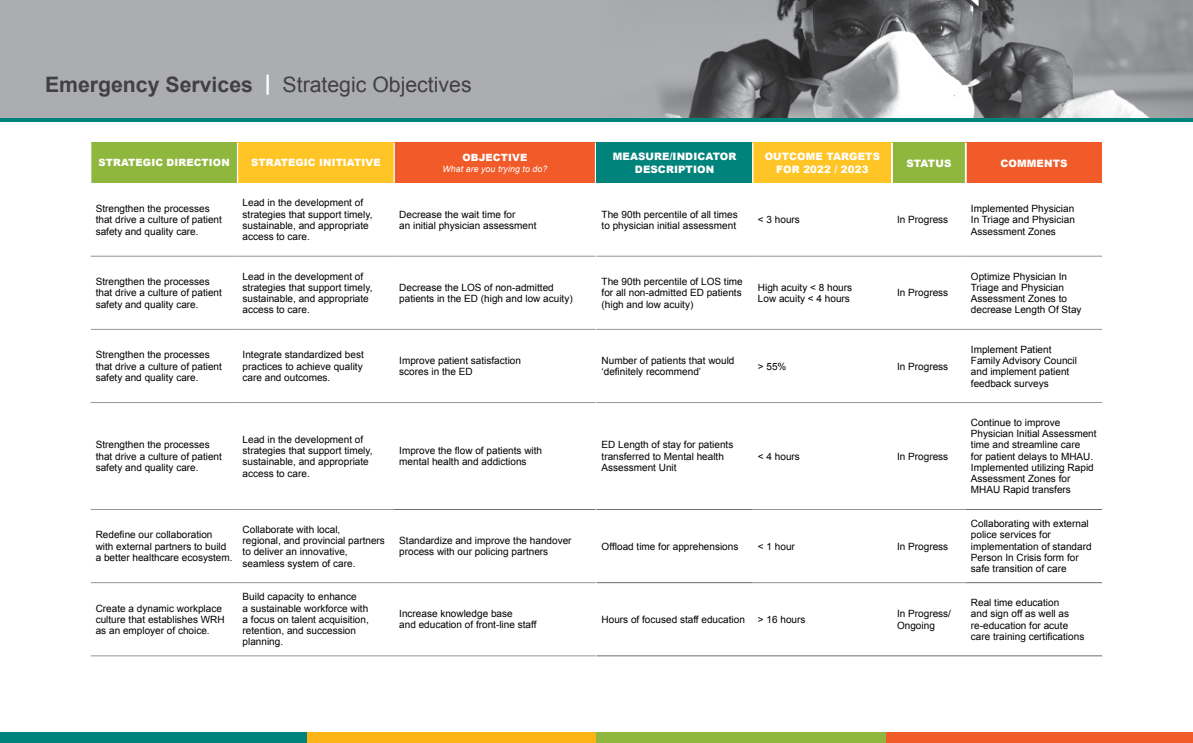
<style>
.page{position:relative;width:1193px;height:743px;background:#fff}
.page>*{position:absolute;margin:0;border:0;box-sizing:border-box;transform-origin:0 0}
.t1{font:21.25px "Arial";color:#414042}
.t2{font:900 10.25px/12.2px "Arial";letter-spacing:.01em;color:#fff;text-align:center}
.t3{font:10px/11.2px "Arial";color:#000}
.t4{font:900 10px "Arial";letter-spacing:.01em;color:#fff}
.t5{font:italic 8.75px "Arial";letter-spacing:.01em;color:#fff}
.s1{font-weight:700}
.s2{font-weight:700;color:#fff}
</style>
<div class="page">
<div style="left:0;top:0;width:1192px;height:121px;background:#00837b"></div>
<img style="left:641px;top:0;width:551px;height:118px">
<div style="left:0;top:732px;width:307px;height:10px;background:#00837b"></div>
<div style="left:307px;top:732px;width:289px;height:10px;background:#fcb316"></div>
<div style="left:596px;top:732px;width:290px;height:10px;background:#8fb73e"></div>
<div style="left:886px;top:732px;width:306px;height:10px;background:#f15a29"></div>
<div style="left:0;top:0;width:641px;height:118px;background:#abadb0"></div>
<div style="left:91px;top:143px;width:146px;height:40px;background:#8fb73e"></div>
<div style="left:237px;top:143px;width:157px;height:40px;background:#ffc425"></div>
<div style="left:394px;top:143px;width:201px;height:40px;background:#f15a29"></div>
<svg style="left:91px;top:255px;width:504px;height:329px"></svg>
<hr style="left:91px;top:256px;width:146px;height:1px;background:#939598">
<hr style="left:237px;top:256px;width:157px;height:1px;background:#939598">
<hr style="left:394px;top:256px;width:201px;height:1px;background:#939598">
<hr style="left:91px;top:329px;width:146px;height:1px;background:#939598">
<hr style="left:237px;top:329px;width:157px;height:1px;background:#939598">
<hr style="left:394px;top:329px;width:201px;height:1px;background:#939598">
<hr style="left:91px;top:402px;width:146px;height:1px;background:#939598">
<hr style="left:237px;top:402px;width:157px;height:1px;background:#939598">
<hr style="left:394px;top:402px;width:201px;height:1px;background:#939598">
<hr style="left:91px;top:509px;width:146px;height:1px;background:#939598">
<hr style="left:237px;top:509px;width:157px;height:1px;background:#939598">
<hr style="left:91px;top:582px;width:146px;height:1px;background:#939598">
<hr style="left:237px;top:582px;width:157px;height:1px;background:#939598">
<hr style="left:394px;top:582px;width:201px;height:1px;background:#939598">
<hr style="left:91px;top:655px;width:146px;height:1px;background:#939598">
<hr style="left:237px;top:655px;width:157px;height:1px;background:#939598">
<hr style="left:394px;top:655px;width:201px;height:1px;background:#939598">
<hr style="left:237px;top:143px;width:1px;height:40px;background:#fff">
<hr style="left:393px;top:143px;width:2px;height:40px;background:#fff">
<hr style="left:394px;top:509px;width:201px;height:1px;background:#6d6e71">
<div style="left:596px;top:143px;width:156px;height:40px;background:#00837b"></div>
<div style="left:752px;top:143px;width:140px;height:40px;background:#ffc425"></div>
<div style="left:892px;top:143px;width:73px;height:40px;background:#8fb73e"></div>
<div style="left:965px;top:143px;width:137px;height:40px;background:#f15a29"></div>
<svg style="left:596px;top:255px;width:506px;height:329px"></svg>
<hr style="left:596px;top:256px;width:156px;height:1px;background:#939598">
<hr style="left:752px;top:256px;width:140px;height:1px;background:#939598">
<hr style="left:892px;top:256px;width:73px;height:1px;background:#939598">
<hr style="left:965px;top:256px;width:137px;height:1px;background:#939598">
<hr style="left:596px;top:329px;width:156px;height:1px;background:#939598">
<hr style="left:752px;top:329px;width:140px;height:1px;background:#939598">
<hr style="left:892px;top:329px;width:73px;height:1px;background:#939598">
<hr style="left:965px;top:329px;width:137px;height:1px;background:#939598">
<hr style="left:596px;top:402px;width:156px;height:1px;background:#939598">
<hr style="left:752px;top:402px;width:140px;height:1px;background:#939598">
<hr style="left:892px;top:402px;width:73px;height:1px;background:#939598">
<hr style="left:965px;top:402px;width:137px;height:1px;background:#939598">
<hr style="left:752px;top:509px;width:140px;height:1px;background:#939598">
<hr style="left:892px;top:509px;width:73px;height:1px;background:#939598">
<hr style="left:752px;top:582px;width:140px;height:1px;background:#939598">
<hr style="left:892px;top:582px;width:73px;height:1px;background:#939598">
<hr style="left:752px;top:143px;width:1px;height:40px;background:#fff">
<hr style="left:596px;top:509px;width:156px;height:1px;background:#6d6e71">
<hr style="left:965px;top:509px;width:137px;height:1px;background:#6d6e71">
<hr style="left:596px;top:582px;width:156px;height:1px;background:#6d6e71">
<hr style="left:965px;top:582px;width:137px;height:1px;background:#6d6e71">
<hr style="left:596px;top:655px;width:156px;height:1px;background:#6d6e71">
<hr style="left:752px;top:655px;width:140px;height:1px;background:#6d6e71">
<hr style="left:892px;top:655px;width:73px;height:1px;background:#6d6e71">
<hr style="left:965px;top:655px;width:137px;height:1px;background:#6d6e71">
<hr style="left:891px;top:143px;width:2px;height:40px;background:#fff">
<hr style="left:964px;top:143px;width:2px;height:40px;background:#fff">
<h1 class="t1" style="left:45px;top:71px;width:428px"><span class="s1">Emergency Services</span> <span class="s2">|</span> Strategic Objectives</h1>
<p class="t4" style="left:99px;top:156px;width:133px">STRATEGIC DIRECTION</p>
<p class="t4" style="left:251px;top:156px;width:131px">STRATEGIC INITIATIVE</p>
<p class="t4" style="left:462px;top:150px;width:66px">OBJECTIVE</p>
<p class="t5" style="left:442px;top:163px;width:106px">What are you trying to do?</p>
<p class="t3" style="left:96px;top:203px;width:128px">Strengthen the processes that drive a culture of patient safety and quality care.</p>
<p class="t3" style="left:242px;top:197px;width:131px">Lead in the development of strategies that support timely, sustainable, and appropriate access to care.</p>
<p class="t3" style="left:399px;top:208px;width:139px">Decrease the wait time for<br>an initial physician assessment</p>
<p class="t3" style="left:96px;top:276px;width:128px">Strengthen the processes that drive a culture of patient safety and quality care.</p>
<p class="t3" style="left:242px;top:270px;width:131px">Lead in the development of strategies that support timely, sustainable, and appropriate access to care.</p>
<p class="t3" style="left:399px;top:282px;width:175px">Decrease the LOS of non-admitted patients in the ED (high and low acuity)</p>
<p class="t3" style="left:96px;top:349px;width:128px">Strengthen the processes that drive a culture of patient safety and quality care.</p>
<p class="t3" style="left:242px;top:349px;width:123px;text-align:justify">Integrate standardized best practices to achieve quality care and outcomes.</p>
<p class="t3" style="left:399px;top:355px;width:123px">Improve patient satisfaction scores in the ED</p>
<p class="t3" style="left:96px;top:439px;width:128px">Strengthen the processes that drive a culture of patient safety and quality care.</p>
<p class="t3" style="left:242px;top:433px;width:131px">Lead in the development of strategies that support timely, sustainable, and appropriate access to care.</p>
<p class="t3" style="left:399px;top:445px;width:144px">Improve the flow of patients with mental health and addictions</p>
<p class="t3" style="left:96px;top:529px;width:138px">Redefine our collaboration with external partners to build a better healthcare ecosystem.</p>
<p class="t3" style="left:242px;top:523px;width:144px">Collaborate with local,<br>regional, and provincial partners to deliver an innovative, seamless system of care.</p>
<p class="t3" style="left:399px;top:535px;width:174px">Standardize and improve the handover process with our policing partners</p>
<p class="t3" style="left:96px;top:602px;width:130px">Create a dynamic workplace culture that establishes WRH as an employer of choice.</p>
<p class="t3" style="left:243px;top:591px;width:128px">Build capacity to enhance<br>a sustainable workforce with a focus on talent acquisition, retention, and succession planning.</p>
<p class="t3" style="left:399px;top:608px;width:139px">Increase knowledge base<br>and education of front-line staff</p>
<p class="t2" style="left:613px;top:150px;width:125px">MEASURE/INDICATOR<br>DESCRIPTION</p>
<p class="t2" style="left:764px;top:150px;width:117px">OUTCOME TARGETS<br>FOR 2022 / 2023</p>
<p class="t2" style="left:906px;top:156px;width:47px">STATUS</p>
<p class="t2" style="left:1000px;top:156px;width:69px">COMMENTS</p>
<p class="t3" style="left:601px;top:208px;width:138px">The 90th percentile of all times to physician initial assessment</p>
<p class="t3" style="left:758px;top:214px;width:43px">&lt; 3 hours</p>
<p class="t3" style="left:897px;top:214px;width:53px">In Progress</p>
<p class="t3" style="left:971px;top:203px;width:105px;text-align:justify">Implemented Physician In Triage and Physician Assessment Zones</p>
<p class="t3" style="left:601px;top:276px;width:143px;text-align:justify">The 90th percentile of LOS time for all non-admitted ED patients (high and low acuity)</p>
<p class="t3" style="left:758px;top:282px;width:96px">High acuity &lt; 8 hours<br>Low acuity &lt; 4 hours</p>
<p class="t3" style="left:897px;top:287px;width:53px">In Progress</p>
<p class="t3" style="left:601px;top:355px;width:134px">Number of patients that would ‘definitely recommend’</p>
<p class="t3" style="left:758px;top:360px;width:30px">&gt; 55%</p>
<p class="t3" style="left:897px;top:360px;width:53px">In Progress</p>
<p class="t3" style="left:601px;top:439px;width:133px">ED Length of stay for patients transferred to Mental health<br>Assessment Unit</p>
<p class="t3" style="left:758px;top:450px;width:43px">&lt; 4 hours</p>
<p class="t3" style="left:897px;top:450px;width:53px">In Progress</p>
<p class="t3" style="left:601px;top:540px;width:138px">Offload time for apprehensions</p>
<p class="t3" style="left:758px;top:540px;width:38px">&lt; 1 hour</p>
<p class="t3" style="left:897px;top:540px;width:53px">In Progress</p>
<p class="t3" style="left:971px;top:270px;width:112px">Optimize Physician In<br>Triage and Physician<br>Assessment Zones to decrease Length Of Stay</p>
<p class="t3" style="left:971px;top:343px;width:108px">Implement Patient<br>Family Advisory Council and implement patient feedback surveys</p>
<p class="t3" style="left:971px;top:417px;width:127px">Continue to improve<br>Physician Initial Assessment time and streamline care<br>for patient delays to MHAU.<br>Implemented utilizing Rapid<br>Assessment Zones for<br>MHAU Rapid transfers</p>
<p class="t3" style="left:971px;top:518px;width:122px">Collaborating with external police services for implementation of standard<br>Person In Crisis form for safe transition of care</p>
<p class="t3" style="left:601px;top:613px;width:145px">Hours of focused staff education</p>
<p class="t3" style="left:758px;top:613px;width:49px">&gt; 16 hours</p>
<p class="t3" style="left:897px;top:608px;width:55px">In Progress/<br>Ongoing</p>
<p class="t3" style="left:971px;top:597px;width:115px">Real time education<br>and sign off as well as re-education for acute care training certifications</p>
</div>
